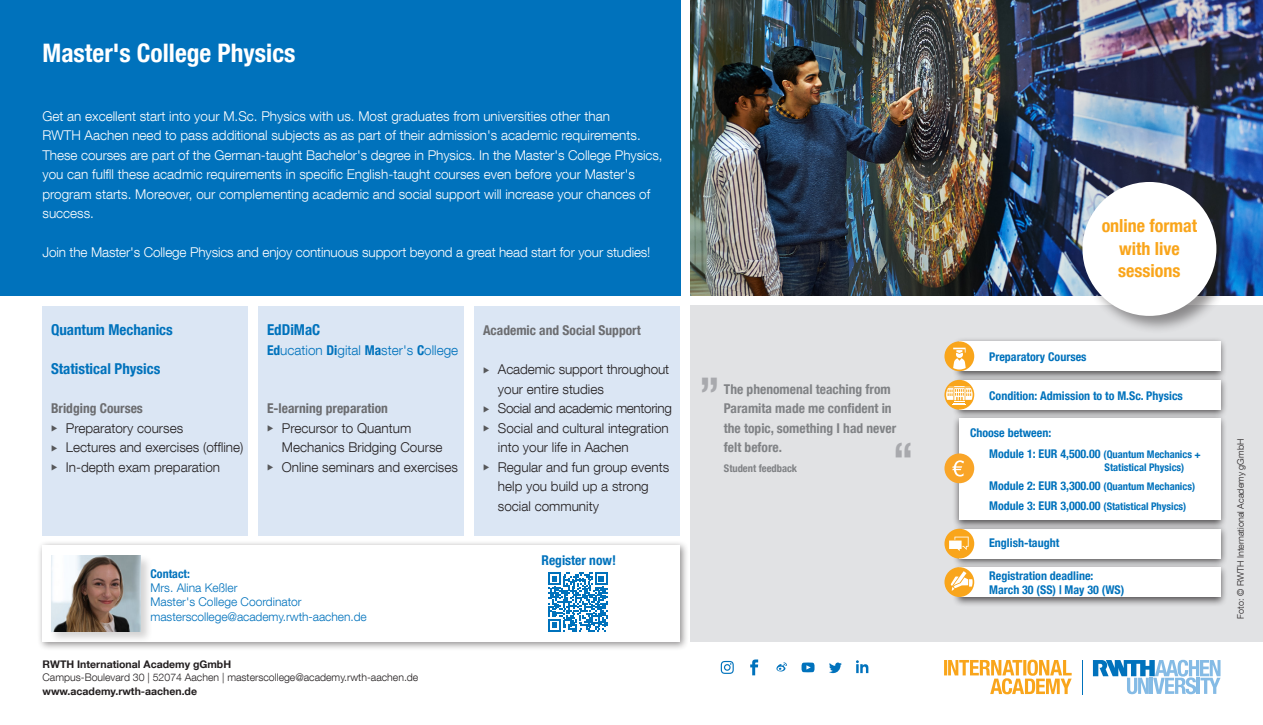
<style>
.page{position:relative;width:1263px;height:725px;background:#fff}
.page>*{position:absolute;margin:0;border:0;box-sizing:border-box;transform-origin:0 0}
.t1{font:700 condensed 45px "Helvetica Neue LT Com";color:#a8a9ad}
.t2{font:700 condensed 25.5px "Helvetica Neue LT Com";color:#fff}
.t3{font:700 condensed 18px/22.5px "Helvetica Neue LT Com";color:#f9a51b;text-align:center}
.t4{font:700 condensed 15px "Helvetica Neue LT Com";color:#0072bc}
.t5{font:300 13.5px/19.5px "Helvetica Neue LT Com";color:#fff}
.t6{font:300 13.5px/19.5px "Helvetica Neue LT Com";color:#231f20}
.t7{font:700 condensed 13.5px/19.5px "Helvetica Neue LT Com";color:#808285}
.t8{font:700 condensed 13.5px "Helvetica Neue LT Com";color:#6c6d70}
.t9{font:300 13.5px "Helvetica Neue LT Com";color:#0072bc}
.t10{font:300 13.5px "Helvetica Neue LT Com";letter-spacing:-.025em;color:#231f20}
.t11{font:700 condensed 13.5px "Helvetica Neue LT Com";color:#0072bc}
.t12{font:700 condensed 12px/13.5px "Helvetica Neue LT Com";color:#0072bc}
.t13{font:300 12px/14.4px "Helvetica Neue LT Com";color:#0072bc}
.t14{font:300 10.5px "Helvetica Neue LT Com";color:#231f20}
.t15{font:700 condensed 10.5px "Helvetica Neue LT Com";color:#0072bc}
.t16{font:700 10.5px "Helvetica Neue LT Com";color:#231f20}
.t17{font:700 condensed 10.5px "Helvetica Neue LT Com";color:#808285}
.t18{font:300 9px "Helvetica Neue LT Com";color:#231f20}
.s1{color:#57585a}
.s2{font-weight:700;font-stretch:condensed}
.s3{font-size:10.5px}
.s4{font-size:12px}
</style>
<div class="page">
<div style="left:259px;top:306px;width:205px;height:229px;background:#dbe6f4"></div>
<div style="left:475px;top:306px;width:205px;height:229px;background:#dbe6f4"></div>
<div style="left:43px;top:306px;width:205px;height:229px;background:#dbe6f4"></div>
<svg style="left:750px;top:659px;width:8px;height:16px"></svg>
<svg style="left:721px;top:661px;width:13px;height:13px"></svg>
<svg style="left:829px;top:663px;width:13px;height:10px"></svg>
<svg style="left:776px;top:662px;width:11px;height:10px"></svg>
<svg style="left:801px;top:662px;width:13px;height:10px"></svg>
<svg style="left:856px;top:660px;width:12px;height:13px"></svg>
<svg style="left:1093px;top:660px;width:127px;height:34px"></svg>
<hr style="left:1082px;top:660px;width:1px;height:34px;background:#0072bc">
<svg style="left:944px;top:660px;width:128px;height:34px"></svg>
<div style="left:0;top:0;width:680px;height:296px;background:#0072bc"></div>
<img style="left:691px;top:0;width:572px;height:296px">
<div style="left:691px;top:305px;width:572px;height:337px;background:#e1e2e4"></div>
<div style="left:952px;top:337px;width:276px;height:44px;background:#231f20;opacity:.75"></div>
<div style="left:959px;top:341px;width:261px;height:30px;background:#fff"></div>
<div style="left:944px;top:341px;width:30px;height:30px;background:#f9a51b;border-radius:50%"></div>
<svg style="left:953px;top:348px;width:13px;height:22px"></svg>
<div style="left:952px;top:375px;width:275px;height:44px;background:#231f20;opacity:.75"></div>
<div style="left:959px;top:380px;width:261px;height:30px;background:#fff"></div>
<svg style="left:944px;top:380px;width:30px;height:30px"></svg>
<svg style="left:946px;top:386px;width:26px;height:19px"></svg>
<div style="left:952px;top:524px;width:275px;height:44px;background:#231f20;opacity:.75"></div>
<div style="left:959px;top:529px;width:261px;height:29px;background:#fff"></div>
<div style="left:944px;top:529px;width:30px;height:29px;background:#f9a51b;border-radius:50%"></div>
<svg style="left:949px;top:537px;width:20px;height:14px"></svg>
<div style="left:952px;top:563px;width:275px;height:44px;background:#231f20;opacity:.75"></div>
<div style="left:959px;top:567px;width:261px;height:30px;background:#fff"></div>
<svg style="left:944px;top:567px;width:30px;height:30px"></svg>
<svg style="left:951px;top:571px;width:21px;height:20px"></svg>
<div style="left:37px;top:540px;width:652px;height:111px;background:#231f20;opacity:.5"></div>
<div style="left:43px;top:546px;width:637px;height:96px;background:#fff"></div>
<div style="left:49px;top:554px;width:104px;height:90px;background:#231f20;opacity:.2"></div>
<img style="left:51px;top:556px;width:89px;height:75px">
<div style="left:1080px;top:179px;width:155px;height:155px;background:#231f20;opacity:.46"></div>
<div style="left:1082px;top:182px;width:134px;height:134px;background:#fff;border-radius:50%"></div>
<div style="left:952px;top:414px;width:276px;height:116px;background:#231f20;opacity:.75"></div>
<div style="left:959px;top:418px;width:261px;height:102px;background:#fff"></div>
<div style="left:944px;top:453px;width:30px;height:30px;background:#f9a528;border-radius:50%"></div>
<svg style="left:952px;top:460px;width:12px;height:17px"></svg>
<svg style="left:548px;top:572px;width:59px;height:59px"></svg>
<h2 class="t2" style="left:43px;top:38px;width:254px">Master's College Physics</h2>
<p class="t5" style="left:43px;top:106px;width:622px">Get an excellent start into your M.Sc. Physics with us. Most graduates from universities other than<br>RWTH Aachen need to pass additional subjects as as part of their admission's academic requirements.<br>These courses are part of the German-taught Bachelor's degree in Physics. In the Master's College Physics, you can fulfll these acadmic requirements in specific English-taught courses even before your Master's program starts. Moreover, our complementing academic and social support will increase your chances of success.</p>
<p class="t5" style="left:43px;top:242px;width:609px">Join the Master's College Physics and enjoy continuous support beyond a great head start for your studies!</p>
<p class="t4" style="left:51px;top:321px;width:123px">Quantum Mechanics</p>
<p class="t4" style="left:51px;top:360px;width:111px">Statistical Physics</p>
<p class="t8" style="left:51px;top:400px;width:93px">Bridging Courses</p>
<p class="t6" style="left:51px;top:418px;width:134px"><span class="s1">◆</span> Preparatory courses</p>
<p class="t6" style="left:51px;top:437px;width:194px"><span class="s1">◆</span> Lectures and exercises (offline)</p>
<p class="t6" style="left:51px;top:457px;width:171px"><span class="s1">◆</span> In-depth exam preparation</p>
<p class="t4" style="left:267px;top:321px;width:55px">EdDiMaC</p>
<p class="t9" style="left:267px;top:341px;width:193px"><span class="s2">Ed</span>ucation <span class="s2">Di</span>gital <span class="s2">Ma</span>ster's <span class="s2">C</span>ollege</p>
<p class="t8" style="left:267px;top:400px;width:122px">E-learning preparation</p>
<p class="t6" style="left:282px;top:418px;width:162px;text-indent:-15px"><span class="s1">◆</span> Precursor to Quantum<br>Mechanics Bridging Course</p>
<p class="t6" style="left:267px;top:457px;width:192px"><span class="s1">◆</span> Online seminars and exercises</p>
<p class="t12" style="left:151px;top:567px;width:41px">Contact:</p>
<p class="t13" style="left:151px;top:580px;width:218px">Mrs. Alina Keßler<br>Master's College Coordinator masterscollege@academy.rwth-aachen.de</p>
<p class="t16" style="left:43px;top:657px;width:190px">RWTH International Academy gGmbH</p>
<p class="t14" style="left:43px;top:671px;width:377px">Campus-Boulevard 30 | 52074 Aachen | masterscollege@academy.rwth-aachen.de</p>
<p class="t16" style="left:43px;top:684px;width:156px">www.academy.rwth-aachen.de</p>
<p class="t8" style="left:483px;top:322px;width:159px">Academic and Social Support</p>
<p class="t6" style="left:498px;top:359px;width:173px;text-indent:-15px"><span class="s1">◆</span> Academic support throughout your entire studies</p>
<p class="t10" style="left:483px;top:400px;width:190px"><span class="s1">◆</span> Social and academic mentoring</p>
<p class="t6" style="left:498px;top:418px;width:172px;text-indent:-15px"><span class="s1">◆</span> Social and cultural integration into your life in Aachen</p>
<p class="t6" style="left:498px;top:457px;width:173px;text-indent:-15px"><span class="s1">◆</span> Regular and fun group events help you build up a strong social community</p>
<p class="t11" style="left:541px;top:552px;width:76px">Register now!</p>
<h1 class="t1" style="left:699px;top:367px;width:22px">”</h1>
<p class="t7" style="left:724px;top:379px;width:174px">The phenomenal teaching from<br>Paramita made me confident in the topic, something I had never felt before.</p>
<p class="t17" style="left:724px;top:462px;width:75px">Student feedback</p>
<h1 class="t1" style="left:893px;top:432px;width:22px">“</h1>
<h3 class="t3" style="left:1102px;top:214px;width:97px">online format with live sessions</h3>
<p class="t12" style="left:989px;top:350px;width:99px">Preparatory Courses</p>
<p class="t12" style="left:989px;top:389px;width:195px">Condition: Admission to to M.Sc. Physics</p>
<p class="t12" style="left:970px;top:426px;width:83px">Choose between:</p>
<p class="t12" style="left:989px;top:447px;width:213px">Module 1: EUR 4,500.00 <span class="s3">(Quantum Mechanics +</span></p>
<p class="t15" style="left:1105px;top:461px;width:81px">Statistical Physics)</p>
<p class="t12" style="left:989px;top:479px;width:207px">Module 2: EUR 3,300.00 <span class="s3">(Quantum Mechanics)</span></p>
<p class="t15" style="left:989px;top:500px;width:199px"><span class="s4">Module 3: EUR 3,000.00</span> (Statistical Physics)</p>
<p class="t12" style="left:989px;top:536px;width:72px">English-taught</p>
<p class="t12" style="left:989px;top:569px;width:137px">Registration deadline:<br>March 30 (SS) | May 30 (WS)</p>
<p class="t18" style="left:1235px;top:618px;width:181px;rotate:-90deg">Foto: © RWTH International Academy gGmbH</p>
</div>
